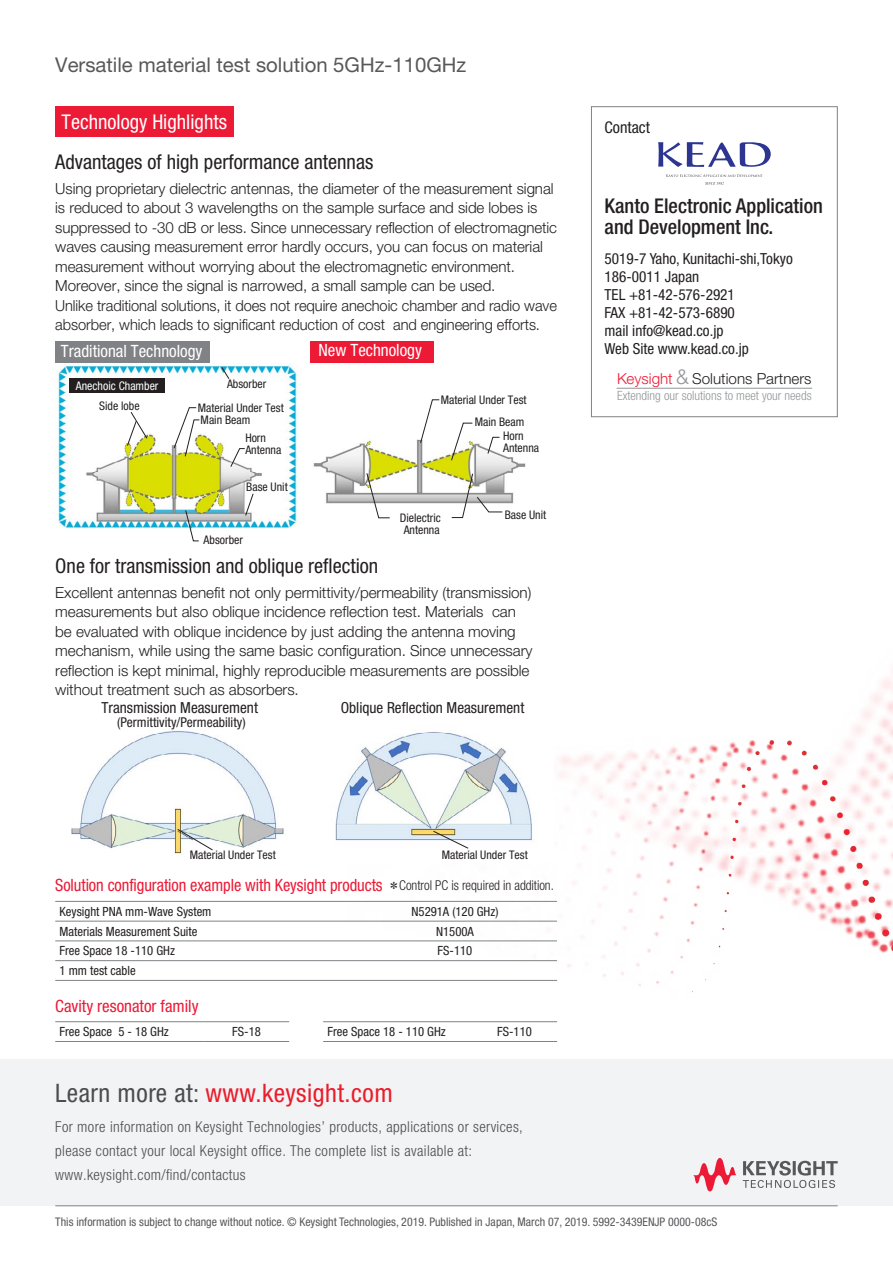
<style>
.page{position:relative;width:893px;height:1263px;background:#fff}
.page>*{position:absolute;margin:0;border:0;box-sizing:border-box;transform-origin:0 0}
.t1{font:condensed 25.5px "Helvetica Neue LT Std";letter-spacing:.02em;color:#ea1c2b}
.t2{font:condensed 20.4px "Helvetica Neue LT Std";color:#231f20}
.t3{font:500 condensed 20.4px/21px "Helvetica Neue LT Std";color:#231f20}
.t4{font:20.4px "Helvetica Neue LT Std";color:#57585a}
.t5{font:condensed 20.4px "Helvetica Neue LT Std";color:#fff}
.t6{font:condensed 16.95px "Helvetica Neue LT Std";letter-spacing:-.005em;color:#ed1a36}
.t7{font:condensed 16.95px "Helvetica Neue LT Std";color:#fff}
.t8{font:condensed 16.05px "Helvetica Neue LT Std";color:#231f20}
.t9{font:300 15.3px/19.5px "Helvetica Neue LT Std";letter-spacing:-.005em;color:#231f20}
.t10{font:condensed 15.3px/18px "Helvetica Neue LT Std";color:#231f20}
.t11{font:300 15.15px "Helvetica Neue LT Std";color:#231f20}
.t12{font:300 condensed 15px/24px "Helvetica Neue LT Std";letter-spacing:.025em;color:#4b4c4d}
.t13{font:condensed 13.5px "Helvetica Neue LT Std";color:#231f20}
.t14{font:condensed 12.75px "Helvetica Neue LT Std";color:#231f20}
.t15{font:300 condensed 12.75px "Helvetica Neue LT Std";color:#939598}
.t16{font:condensed 11.85px/12px "Helvetica Neue LT Std";color:#231f20;text-align:center}
.t17{font:condensed 11.85px "Helvetica Neue LT Std";color:#57585a}
.t18{font:condensed 11.85px "Helvetica Neue LT Std";color:#fff}
.s1{color:#ed1a36}
.s2{font-size:20.7px;color:#939598}
.s3{font-family:"Shin Go Pro";font-weight:300;font-stretch:normal;font-size:12px;color:#231f20}
.s4{font-weight:300;font-size:13.5px;color:#231f20}
.s5{color:#4b4c4d}
</style>
<div class="page">
<div style="left:0;top:1059px;width:893px;height:146px;background:#f2f3f4"></div>
<img style="left:202px;top:362px;width:691px;height:680px">
<img style="left:299px;top:383px;width:252px;height:149px">
<img style="left:57px;top:363px;width:242px;height:178px">
<svg style="left:420px;top:399px;width:20px;height:45px"></svg>
<svg style="left:450px;top:422px;width:23px;height:39px"></svg>
<svg style="left:487px;top:436px;width:13px;height:19px"></svg>
<svg style="left:366px;top:472px;width:25px;height:47px"></svg>
<svg style="left:451px;top:473px;width:52px;height:45px"></svg>
<svg style="left:221px;top:366px;width:9px;height:14px"></svg>
<svg style="left:126px;top:411px;width:22px;height:36px"></svg>
<svg style="left:173px;top:407px;width:27px;height:50px"></svg>
<div style="left:69px;top:379px;width:96px;height:14px;background:#231f20"></div>
<div style="left:310px;top:341px;width:124px;height:21px;background:#ed1a36"></div>
<div style="left:55px;top:341px;width:155px;height:21px;background:#808285"></div>
<svg style="left:230px;top:448px;width:16px;height:20px"></svg>
<svg style="left:245px;top:493px;width:9px;height:23px"></svg>
<svg style="left:185px;top:509px;width:15px;height:33px"></svg>
<img style="left:305px;top:709px;width:248px;height:153px">
<img style="left:71px;top:709px;width:230px;height:153px">
<svg style="left:432px;top:830px;width:37px;height:19px"></svg>
<svg style="left:177px;top:828px;width:37px;height:23px"></svg>
<div style="left:55px;top:106px;width:178px;height:31px;background:#ed1a36"></div>
<hr style="left:55px;top:901px;width:298px;height:1px;background:#808285">
<hr style="left:353px;top:901px;width:204px;height:1px;background:#808285">
<hr style="left:55px;top:921px;width:298px;height:1px;background:#808285">
<hr style="left:353px;top:921px;width:204px;height:1px;background:#808285">
<hr style="left:55px;top:940px;width:298px;height:1px;background:#808285">
<hr style="left:353px;top:940px;width:204px;height:1px;background:#808285">
<hr style="left:55px;top:960px;width:298px;height:1px;background:#808285">
<hr style="left:353px;top:960px;width:204px;height:1px;background:#808285">
<hr style="left:55px;top:980px;width:298px;height:1px;background:#808285">
<hr style="left:353px;top:980px;width:204px;height:1px;background:#808285">
<hr style="left:55px;top:1021px;width:149px;height:1px;background:#808285">
<hr style="left:204px;top:1021px;width:85px;height:1px;background:#808285">
<hr style="left:55px;top:1041px;width:149px;height:1px;background:#808285">
<hr style="left:204px;top:1041px;width:85px;height:1px;background:#808285">
<hr style="left:323px;top:1021px;width:149px;height:1px;background:#808285">
<hr style="left:472px;top:1021px;width:85px;height:1px;background:#808285">
<hr style="left:323px;top:1041px;width:149px;height:1px;background:#808285">
<hr style="left:472px;top:1041px;width:85px;height:1px;background:#808285">
<svg style="left:658px;top:142px;width:113px;height:25px"></svg>
<svg style="left:666px;top:174px;width:97px;height:11px"></svg>
<hr style="left:617px;top:388px;width:195px;height:1px;background:#939598">
<div style="left:591px;top:106px;width:247px;height:311px;border:1px solid #808285"></div>
<hr style="left:55px;top:1205px;width:783px;height:1px;background:#808285">
<svg style="left:743px;top:1161px;width:95px;height:27px"></svg>
<svg style="left:693px;top:1158px;width:44px;height:33px"></svg>
<h2 class="t4" style="left:55px;top:52px;width:412px">Versatile material test solution 5GHz-110GHz</h2>
<h2 class="t5" style="left:62px;top:110px;width:167px">Technology Highlights</h2>
<h2 class="t2" style="left:55px;top:150px;width:320px">Advantages of high performance antennas</h2>
<p class="t9" style="left:55px;top:178px;width:503px">Using proprietary dielectric antennas, the diameter of the measurement signal is reduced to about 3 wavelengths on the sample surface and side lobes is suppressed to -30 dB or less. Since unnecessary reflection of electromagnetic waves causing measurement error hardly occurs, you can focus on material measurement without worrying about the electromagnetic environment.<br>Moreover, since the signal is narrowed, a small sample can be used.<br>Unlike traditional solutions, it does not require anechoic chamber and radio wave absorber, which leads to significant reduction of cost and engineering efforts.</p>
<p class="t7" style="left:61px;top:342px;width:143px">Traditional Technology</p>
<p class="t7" style="left:318px;top:340px;width:105px">New Technology</p>
<p class="t18" style="left:76px;top:379px;width:84px">Anechoic Chamber</p>
<p class="t16" style="left:227px;top:378px;width:41px">Absorber</p>
<p class="t16" style="left:99px;top:400px;width:42px">Side lobe</p>
<p class="t16" style="left:198px;top:402px;width:87px">Material Under Test</p>
<p class="t16" style="left:441px;top:394px;width:87px">Material Under Test</p>
<p class="t16" style="left:201px;top:413px;width:51px">Main Beam</p>
<p class="t16" style="left:475px;top:415px;width:51px;line-height:13.6px;text-align:right">Main Beam<br>Horn</p>
<p class="t16" style="left:503px;top:441px;width:38px">Antenna</p>
<p class="t16" style="left:245px;top:432px;width:38px;text-align:left">Horn<br>Antenna</p>
<p class="t16" style="left:246px;top:481px;width:43px">Base Unit</p>
<p class="t16" style="left:204px;top:534px;width:41px">Absorber</p>
<p class="t16" style="left:400px;top:511px;width:43px">Dielectric<br>Antenna</p>
<p class="t16" style="left:505px;top:508px;width:43px">Base Unit</p>
<h2 class="t2" style="left:55px;top:554px;width:325px">One for transmission and oblique reflection</h2>
<p class="t9" style="left:55px;top:582px;width:479px">Excellent antennas benefit not only permittivity/permeability (transmission) measurements but also oblique incidence reflection test. Materials can be evaluated with oblique incidence by just adding the antenna moving mechanism, while using the same basic configuration. Since unnecessary reflection is kept minimal, highly reproducible measurements are possible without treatment such as absorbers.</p>
<p class="t10" style="left:102px;top:698px;width:158px">Transmission Measurement</p>
<p class="t10" style="left:341px;top:698px;width:185px">Oblique Reflection Measurement</p>
<p class="t13" style="left:117px;top:714px;width:130px">(Permittivity/Permeability)</p>
<p class="t8" style="left:605px;top:118px;width:47px">Contact</p>
<h2 class="t3" style="left:605px;top:195px;width:220px">Kanto Electronic Application and Development Inc.</h2>
<p class="t10" style="left:605px;top:250px;width:190px">5019-7 Yaho, Kunitachi-shi,Tokyo<br>186-0011 Japan<br>TEL +81-42-576-2921<br>FAX +81-42-573-6890<br>mail info@kead.co.jp<br>Web Site www.kead.co.jp</p>
<p class="t11" style="left:617px;top:369px;width:196px"><span class="s1">Keysight</span> <span class="s2">&amp;</span> Solutions Partners</p>
<p class="t15" style="left:617px;top:388px;width:196px">Extending our solutions to meet your needs</p>
<p class="t16" style="left:190px;top:849px;width:87px">Material Under Test</p>
<p class="t16" style="left:442px;top:849px;width:87px">Material Under Test</p>
<p class="t6" style="left:55px;top:875px;width:500px">Solution configuration example with Keysight products <span class="s3">＊</span><span class="s4">Control PC is required in addition.</span></p>
<p class="t14" style="left:60px;top:904px;width:153px">Keysight PNA mm-Wave System</p>
<p class="t14" style="left:411px;top:904px;width:88px">N5291A (120 GHz)</p>
<p class="t14" style="left:60px;top:924px;width:139px">Materials Measurement Suite</p>
<p class="t14" style="left:436px;top:924px;width:39px">N1500A</p>
<p class="t14" style="left:60px;top:943px;width:117px">Free Space 18 -110 GHz</p>
<p class="t14" style="left:438px;top:943px;width:36px">FS-110</p>
<p class="t14" style="left:60px;top:963px;width:78px">1 mm test cable</p>
<p class="t6" style="left:55px;top:996px;width:145px">Cavity resonator family</p>
<p class="t14" style="left:60px;top:1024px;width:111px">Free Space 5 - 18 GHz</p>
<p class="t14" style="left:232px;top:1024px;width:30px">FS-18</p>
<p class="t14" style="left:327px;top:1024px;width:120px">Free Space 18 - 110 GHz</p>
<p class="t14" style="left:497px;top:1024px;width:36px">FS-110</p>
<h1 class="t1" style="left:55px;top:1078px;width:339px"><span class="s5">Learn more at:</span> www.keysight.com</h1>
<p class="t12" style="left:55px;top:1114px;width:469px">For more information on Keysight Technologies’ products, applications or services, please contact your local Keysight office. The complete list is available at: www.keysight.com/find/contactus</p>
<p class="t17" style="left:55px;top:1215px;width:664px">This information is subject to change without notice. © Keysight Technologies, 2019. Published in Japan, March 07, 2019. 5992-3439ENJP 0000-08cS</p>
</div>
